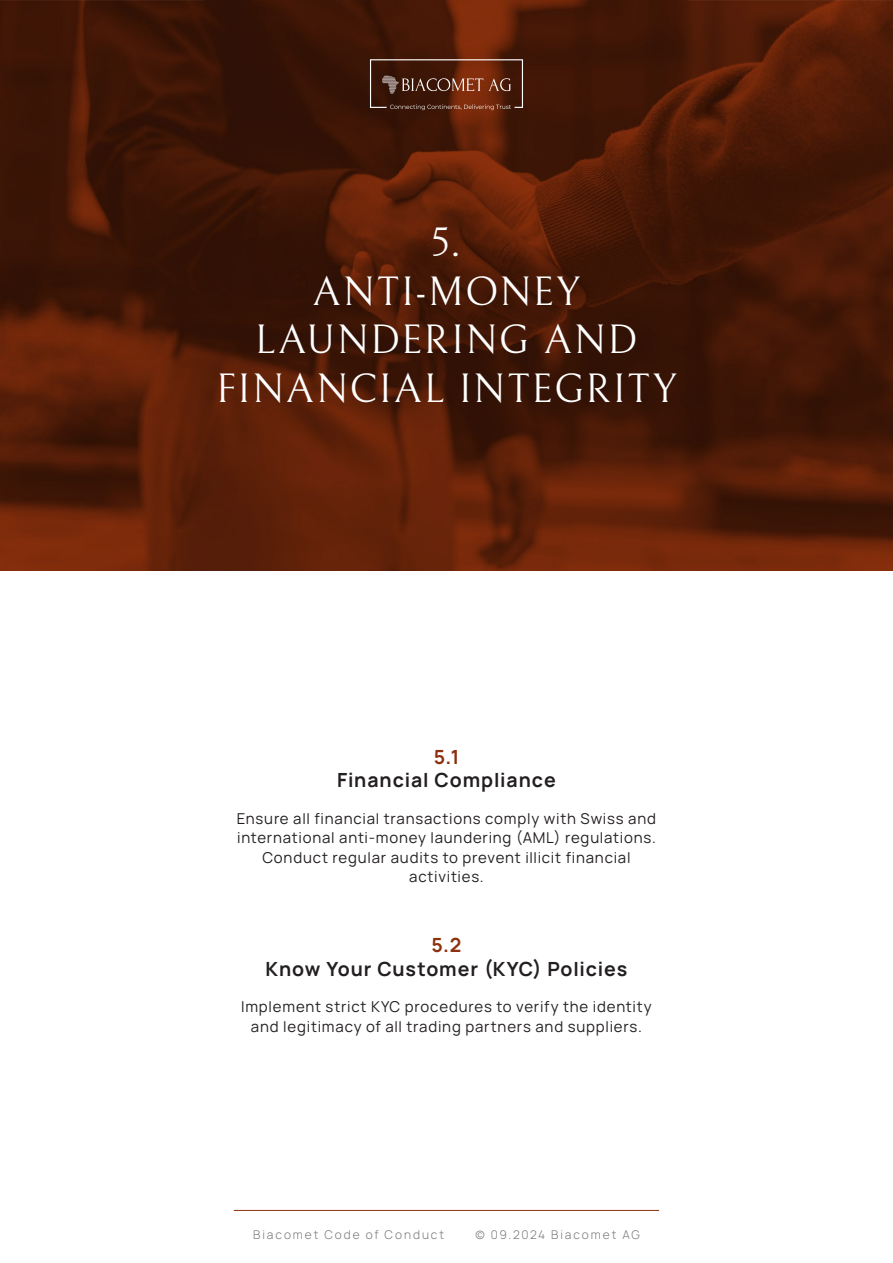
<style>
.page{position:relative;width:893px;height:1263px;background:#fff}
.page>*{position:absolute;margin:0;border:0;box-sizing:border-box;transform-origin:0 0}
.t1{font:40.5px/48.6px "Bellefair";letter-spacing:.045em;color:#fff;text-align:center}
.t2{font:700 19.5px "Manrope";letter-spacing:.045em;color:#231f20}
.t3{font:700 19.5px "Manrope";color:#8c300d}
.t4{font:15px/19.5px "Manrope";letter-spacing:.05em;color:#231f20;text-align:center}
.t5{font:300 12px "Manrope";letter-spacing:.16em;color:#76787b}
</style>
<div class="page">
<hr style="left:234px;top:1210px;width:425px;height:1px;background:#8c300d">
<img style="left:0;top:0;width:893px;height:571px">
<svg style="left:370px;top:59px;width:153px;height:51px;background:#613220"></svg>
<h1 class="t1" style="left:216px;top:220px;width:461px">5.<br>ANTI-MONEY<br>LAUNDERING AND<br>FINANCIAL INTEGRITY</h1>
<h2 class="t3" style="left:434px;top:740px;width:27px">5.1</h2>
<h2 class="t2" style="left:337px;top:764px;width:220px">Financial Compliance</h2>
<p class="t4" style="left:237px;top:808px;width:421px">Ensure all financial transactions comply with Swiss and international anti-money laundering (AML) regulations.<br>Conduct regular audits to prevent illicit financial activities.</p>
<h2 class="t3" style="left:431px;top:929px;width:32px">5.2</h2>
<h2 class="t2" style="left:266px;top:952px;width:363px">Know Your Customer (KYC) Policies</h2>
<p class="t4" style="left:241px;top:996px;width:412px">Implement strict KYC procedures to verify the identity and legitimacy of all trading partners and suppliers.</p>
<p class="t5" style="left:253px;top:1226px;width:192px">Biacomet Code of Conduct</p>
<p class="t5" style="left:475px;top:1226px;width:166px">© 09.2024 Biacomet AG</p>
</div>
